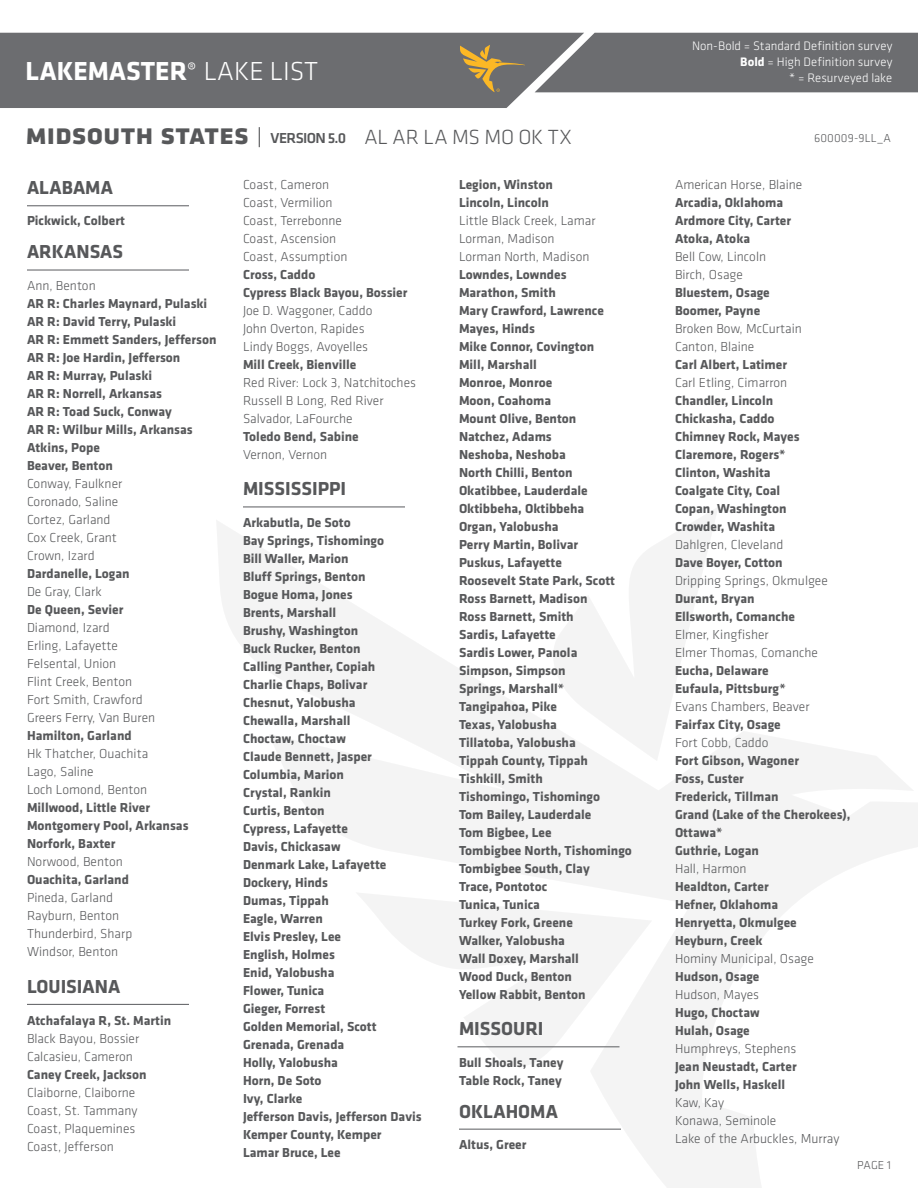
<style>
.page{position:relative;width:918px;height:1188px;background:#fff}
.page>*{position:absolute;margin:0;border:0;box-sizing:border-box;transform-origin:0 0}
.t1{font:700 30px "Klavika";letter-spacing:-.005em;color:#57585a}
.t2{font:700 27px "Klavika";color:#fff}
.t3{font:700 19.5px "Klavika";color:#57585a}
.t4{font:700 13.5px/18px "Klavika";color:#57585a}
.t5{font:300 13.5px/18px "Klavika";color:#57585a}
.t6{font:300 12.75px/15.8px "Klavika";color:#fff;text-align:right}
.t7{font:300 12px "Klavika";letter-spacing:.005em;color:#57585a}
.s1{font-weight:300}
.s2{font-weight:500;font-size:15px}
.s3{font-weight:300;font-size:21.3px}
.s4{font-weight:700}
</style>
<div class="page">
<div style="left:584px;top:33px;width:334px;height:59px;background:#6c6d70"></div>
<div style="left:0;top:33px;width:584px;height:75px;background:#6c6d70"></div>
<svg style="left:460px;top:45px;width:65px;height:48px;background:#8b7d5f"></svg>
<svg style="left:259px;top:127px;width:1px;height:20px"></svg>
<svg style="left:217px;top:519px;width:701px;height:669px"></svg>
<hr style="left:27px;top:205px;width:162px;height:1px;background:#6c6d70">
<hr style="left:27px;top:269px;width:162px;height:2px;background:#6c6d70">
<hr style="left:27px;top:1004px;width:162px;height:1px;background:#6c6d70">
<hr style="left:243px;top:506px;width:162px;height:1px;background:#6c6d70">
<hr style="left:458px;top:1046px;width:162px;height:1px;background:#6c6d70">
<hr style="left:459px;top:1129px;width:162px;height:1px;background:#6c6d70">
<h2 class="t2" style="left:26px;top:52px;width:294px">LAKEMASTER<sup>®</sup> <span class="s1">LAKE LIST</span></h2>
<h1 class="t1" style="left:26px;top:112px;width:548px">midsouth states <span class="s2">VERSION 5.0</span> <span class="s3">AL AR LA MS MO OK TX</span></h1>
<h3 class="t3" style="left:27px;top:173px;width:87px">ALABAMA</h3>
<p class="t4" style="left:27px;top:211px;width:100px">Pickwick, Colbert</p>
<h3 class="t3" style="left:27px;top:238px;width:98px">ARKANSAS</h3>
<p class="t5" style="left:27px;top:276px;width:70px">Ann, Benton</p>
<p class="t4" style="left:27px;top:294px;width:191px">AR R: Charles Maynard, Pulaski<br>AR R: David Terry, Pulaski<br>AR R: Emmett Sanders, Jefferson<br>AR R: Joe Hardin, Jefferson<br>AR R: Murray, Pulaski<br>AR R: Norrell, Arkansas<br>AR R: Toad Suck, Conway<br>AR R: Wilbur Mills, Arkansas<br>Atkins, Pope<br>Beaver, Benton</p>
<p class="t5" style="left:27px;top:474px;width:97px">Conway, Faulkner<br>Coronado, Saline<br>Cortez, Garland<br>Cox Creek, Grant<br>Crown, Izard</p>
<p class="t4" style="left:27px;top:564px;width:104px">Dardanelle, Logan</p>
<p class="t5" style="left:27px;top:582px;width:76px">De Gray, Clark</p>
<p class="t4" style="left:27px;top:600px;width:98px">De Queen, Sevier</p>
<p class="t5" style="left:27px;top:618px;width:130px">Diamond, Izard<br>Erling, Lafayette<br>Felsental, Union<br>Flint Creek, Benton<br>Fort Smith, Crawford<br>Greers Ferry, Van Buren</p>
<p class="t4" style="left:27px;top:726px;width:106px">Hamilton, Garland</p>
<p class="t5" style="left:27px;top:744px;width:123px">Hk Thatcher, Ouachita<br>Lago, Saline<br>Loch Lomond, Benton</p>
<p class="t4" style="left:27px;top:798px;width:163px">Millwood, Little River<br>Montgomery Pool, Arkansas<br>Norfork, Baxter</p>
<p class="t5" style="left:27px;top:852px;width:97px">Norwood, Benton</p>
<p class="t4" style="left:27px;top:870px;width:103px">Ouachita, Garland</p>
<p class="t5" style="left:27px;top:888px;width:107px">Pineda, Garland<br>Rayburn, Benton<br>Thunderbird, Sharp<br>Windsor, Benton</p>
<h3 class="t3" style="left:27px;top:973px;width:95px">LOUISIANA</h3>
<p class="t4" style="left:27px;top:1011px;width:146px">Atchafalaya R, St. Martin</p>
<p class="t5" style="left:27px;top:1029px;width:114px">Black Bayou, Bossier<br>Calcasieu, Cameron</p>
<p class="t4" style="left:27px;top:1065px;width:121px">Caney Creek, Jackson</p>
<p class="t5" style="left:27px;top:1083px;width:112px">Claiborne, Claiborne<br>Coast, St. Tammany<br>Coast, Plaquemines<br>Coast, Jefferson</p>
<p class="t5" style="left:243px;top:176px;width:106px">Coast, Cameron<br>Coast, Vermilion<br>Coast, Terrebonne<br>Coast, Ascension<br>Coast, Assumption</p>
<p class="t4" style="left:243px;top:265px;width:166px">Cross, Caddo<br>Cypress Black Bayou, Bossier</p>
<p class="t5" style="left:243px;top:302px;width:131px">Joe D. Waggoner, Caddo<br>John Overton, Rapides<br>Lindy Boggs, Avoyelles</p>
<p class="t4" style="left:243px;top:355px;width:115px">Mill Creek, Bienville</p>
<p class="t5" style="left:243px;top:374px;width:175px">Red River: Lock 3, Natchitoches<br>Russell B Long, Red River<br>Salvador, LaFourche</p>
<p class="t4" style="left:243px;top:427px;width:117px">Toledo Bend, Sabine</p>
<p class="t5" style="left:243px;top:446px;width:86px">Vernon, Vernon</p>
<h3 class="t3" style="left:243px;top:475px;width:105px">MISSISSIPPI</h3>
<p class="t4" style="left:243px;top:513px;width:180px">Arkabutla, De Soto<br>Bay Springs, Tishomingo<br>Bill Waller, Marion<br>Bluff Springs, Benton<br>Bogue Homa, Jones<br>Brents, Marshall<br>Brushy, Washington<br>Buck Rucker, Benton<br>Calling Panther, Copiah<br>Charlie Chaps, Bolivar<br>Chesnut, Yalobusha<br>Chewalla, Marshall<br>Choctaw, Choctaw<br>Claude Bennett, Jasper<br>Columbia, Marion<br>Crystal, Rankin<br>Curtis, Benton<br>Cypress, Lafayette<br>Davis, Chickasaw<br>Denmark Lake, Lafayette<br>Dockery, Hinds<br>Dumas, Tippah<br>Eagle, Warren<br>Elvis Presley, Lee<br>English, Holmes<br>Enid, Yalobusha<br>Flower, Tunica<br>Gieger, Forrest<br>Golden Memorial, Scott<br>Grenada, Grenada<br>Holly, Yalobusha<br>Horn, De Soto<br>Ivy, Clarke<br>Jefferson Davis, Jefferson Davis<br>Kemper County, Kemper<br>Lamar Bruce, Lee</p>
<p class="t4" style="left:459px;top:175px;width:95px">Legion, Winston<br>Lincoln, Lincoln</p>
<p class="t5" style="left:459px;top:212px;width:138px">Little Black Creek, Lamar<br>Lorman, Madison<br>Lorman North, Madison</p>
<p class="t4" style="left:459px;top:265px;width:174px">Lowndes, Lowndes<br>Marathon, Smith<br>Mary Crawford, Lawrence<br>Mayes, Hinds<br>Mike Connor, Covington<br>Mill, Marshall<br>Monroe, Monroe<br>Moon, Coahoma<br>Mount Olive, Benton<br>Natchez, Adams<br>Neshoba, Neshoba<br>North Chilli, Benton<br>Okatibbee, Lauderdale<br>Oktibbeha, Oktibbeha<br>Organ, Yalobusha<br>Perry Martin, Bolivar<br>Puskus, Lafayette<br>Roosevelt State Park, Scott<br>Ross Barnett, Madison<br>Ross Barnett, Smith<br>Sardis, Lafayette<br>Sardis Lower, Panola<br>Simpson, Simpson<br>Springs, Marshall*<br>Tangipahoa, Pike<br>Texas, Yalobusha<br>Tillatoba, Yalobusha<br>Tippah County, Tippah<br>Tishkill, Smith<br>Tishomingo, Tishomingo<br>Tom Bailey, Lauderdale<br>Tom Bigbee, Lee<br>Tombigbee North, Tishomingo<br>Tombigbee South, Clay<br>Trace, Pontotoc<br>Tunica, Tunica<br>Turkey Fork, Greene<br>Walker, Yalobusha<br>Wall Doxey, Marshall<br>Wood Duck, Benton<br>Yellow Rabbit, Benton</p>
<h3 class="t3" style="left:459px;top:1015px;width:86px">MISSOURI</h3>
<p class="t4" style="left:459px;top:1053px;width:106px">Bull Shoals, Taney<br>Table Rock, Taney</p>
<h3 class="t3" style="left:459px;top:1097px;width:100px">OKLAHOMA</h3>
<p class="t4" style="left:459px;top:1135px;width:69px">Altus, Greer</p>
<p class="t6" style="left:692px;top:38px;width:202px">Non-Bold = Standard Definition survey<br><span class="s4">Bold</span> = High Definition survey<br>* = Resurveyed lake</p>
<p class="t7" style="left:814px;top:131px;width:78px">600009-9LL_A</p>
<p class="t5" style="left:675px;top:176px;width:129px">American Horse, Blaine</p>
<p class="t4" style="left:675px;top:193px;width:118px">Arcadia, Oklahoma<br>Ardmore City, Carter<br>Atoka, Atoka</p>
<p class="t5" style="left:675px;top:248px;width:93px">Bell Cow, Lincoln<br>Birch, Osage</p>
<p class="t4" style="left:675px;top:283px;width:96px">Bluestem, Osage<br>Boomer, Payne</p>
<p class="t5" style="left:675px;top:320px;width:128px">Broken Bow, McCurtain<br>Canton, Blaine</p>
<p class="t4" style="left:675px;top:355px;width:114px">Carl Albert, Latimer</p>
<p class="t5" style="left:675px;top:374px;width:114px">Carl Etling, Cimarron</p>
<p class="t4" style="left:675px;top:391px;width:126px">Chandler, Lincoln<br>Chickasha, Caddo<br>Chimney Rock, Mayes<br>Claremore, Rogers*<br>Clinton, Washita<br>Coalgate City, Coal<br>Copan, Washington<br>Crowder, Washita</p>
<p class="t5" style="left:675px;top:536px;width:110px">Dahlgren, Cleveland</p>
<p class="t4" style="left:675px;top:553px;width:109px">Dave Boyer, Cotton</p>
<p class="t5" style="left:675px;top:572px;width:154px">Dripping Springs, Okmulgee</p>
<p class="t4" style="left:675px;top:589px;width:122px">Durant, Bryan<br>Ellsworth, Comanche</p>
<p class="t5" style="left:675px;top:626px;width:144px">Elmer, Kingfisher<br>Elmer Thomas, Comanche</p>
<p class="t4" style="left:675px;top:661px;width:112px">Eucha, Delaware<br>Eufaula, Pittsburg*</p>
<p class="t5" style="left:675px;top:698px;width:136px">Evans Chambers, Beaver</p>
<p class="t4" style="left:675px;top:715px;width:107px">Fairfax City, Osage</p>
<p class="t5" style="left:675px;top:734px;width:95px">Fort Cobb, Caddo</p>
<p class="t4" style="left:675px;top:751px;width:177px">Fort Gibson, Wagoner<br>Foss, Custer<br>Frederick, Tillman<br>Grand (Lake of the Cherokees),<br>Ottawa*<br>Guthrie, Logan</p>
<p class="t5" style="left:675px;top:860px;width:73px">Hall, Harmon</p>
<p class="t4" style="left:675px;top:877px;width:123px">Healdton, Carter<br>Hefner, Oklahoma<br>Henryetta, Okmulgee<br>Heyburn, Creek</p>
<p class="t5" style="left:675px;top:950px;width:140px">Hominy Municipal, Osage</p>
<p class="t4" style="left:675px;top:967px;width:86px">Hudson, Osage</p>
<p class="t5" style="left:675px;top:986px;width:86px">Hudson, Mayes</p>
<p class="t4" style="left:675px;top:1003px;width:86px">Hugo, Choctaw<br>Hulah, Osage</p>
<p class="t5" style="left:675px;top:1040px;width:123px">Humphreys, Stephens</p>
<p class="t4" style="left:675px;top:1057px;width:123px">Jean Neustadt, Carter<br>John Wells, Haskell</p>
<p class="t5" style="left:675px;top:1094px;width:166px">Kaw, Kay<br>Konawa, Seminole<br>Lake of the Arbuckles, Murray</p>
<p class="t7" style="left:857px;top:1158px;width:35px">PAGE 1</p>
</div>
